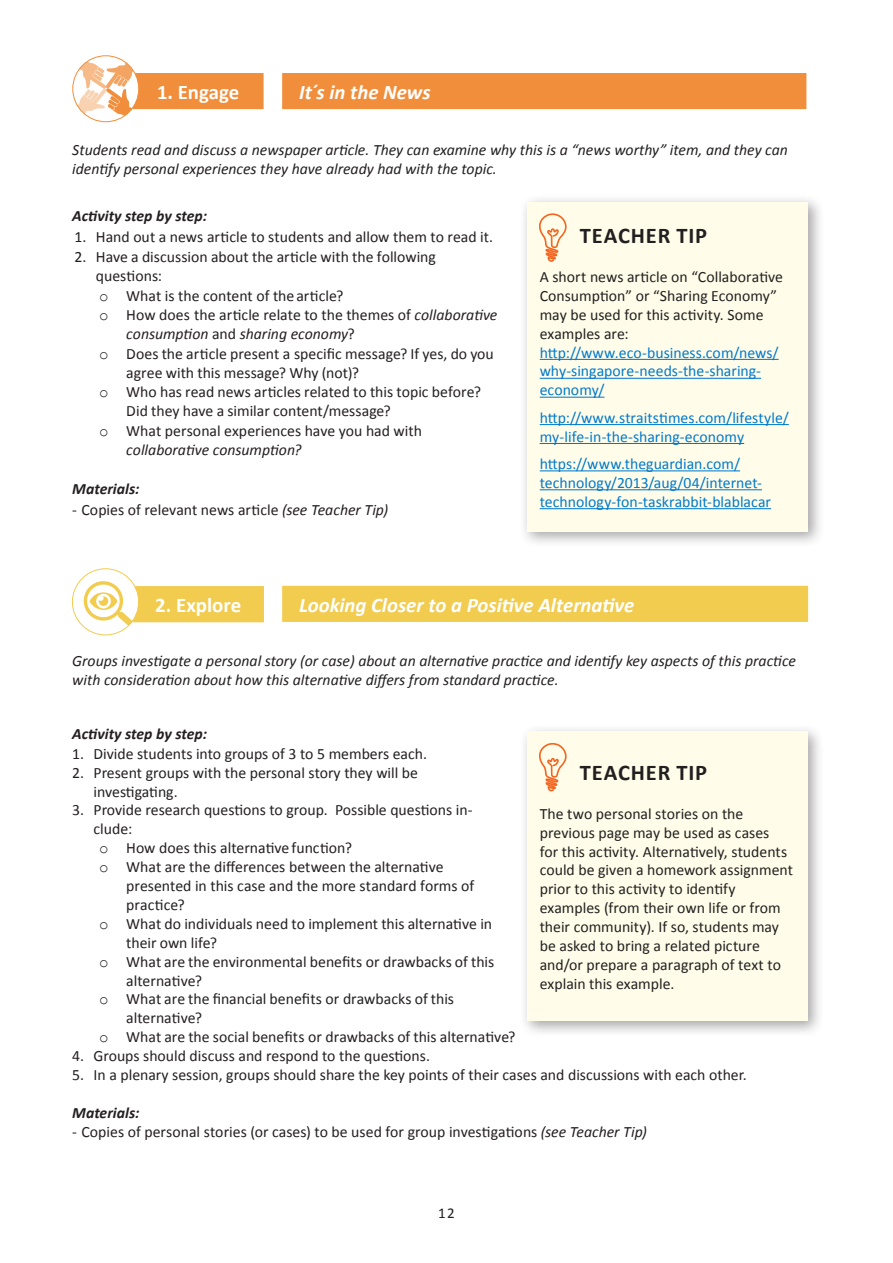
<style>
.page{position:relative;width:893px;height:1263px;background:#fff}
.page>*{position:absolute;margin:0;border:0;box-sizing:border-box;transform-origin:0 0}
.t1{font:700 22.5px "Calibri";letter-spacing:.04em;color:#231f20}
.t2{font:italic 700 20.85px "Calibri";color:#fff}
.t3{font:700 20.85px "Calibri";color:#fff}
.t4{font:15.75px/18.9px "Calibri";color:#231f20}
.t5{font:italic 15.75px/18.9px "Calibri";color:#231f20}
.t6{font:15.75px/18.9px "Calibri";color:#0079cd}
.t7{font:italic 700 15.75px "Calibri";color:#231f20}
.t8{font:15px "Calibri";color:#231f20}
.s1{font-family:"Courier New"}
.s2{font-style:italic}
.s3{font-style:normal}
</style>
<div class="page">
<div style="left:132px;top:72px;width:132px;height:38px;background:#f18e3b"></div>
<div style="left:131px;top:72px;width:134px;height:39px;border:2px solid #fff"></div>
<svg style="left:74px;top:58px;width:63px;height:61px"></svg>
<div style="left:72px;top:55px;width:67px;height:67px;border:1px solid #f18e3b;border-radius:50%"></div>
<div style="left:519px;top:194px;width:306px;height:354px;background:#231f20;opacity:.4"></div>
<div style="left:527px;top:202px;width:281px;height:329px;background:#fffde9"></div>
<hr style="left:540px;top:359px;width:239px;height:1px;background:#0079cd">
<hr style="left:540px;top:378px;width:221px;height:1px;background:#0079cd">
<hr style="left:540px;top:397px;width:64px;height:1px;background:#0079cd">
<hr style="left:540px;top:424px;width:249px;height:1px;background:#0079cd">
<hr style="left:540px;top:443px;width:204px;height:1px;background:#0079cd">
<hr style="left:540px;top:470px;width:200px;height:1px;background:#0079cd">
<hr style="left:540px;top:489px;width:222px;height:1px;background:#0079cd">
<hr style="left:540px;top:508px;width:231px;height:1px;background:#0079cd">
<div style="left:519px;top:724px;width:306px;height:313px;background:#231f20;opacity:.4"></div>
<div style="left:527px;top:731px;width:281px;height:289px;background:#fffde9"></div>
<svg style="left:539px;top:213px;width:28px;height:49px"></svg>
<svg style="left:539px;top:743px;width:28px;height:48px"></svg>
<div style="left:132px;top:585px;width:133px;height:38px;background:#f2cc4f"></div>
<div style="left:131px;top:584px;width:134px;height:40px;border:2px solid #fff"></div>
<svg style="left:81px;top:579px;width:58px;height:53px"></svg>
<div style="left:72px;top:568px;width:67px;height:67px;border:1px solid #f2cc4f;border-radius:50%"></div>
<div style="left:281px;top:72px;width:526px;height:38px;background:#f18e3b"></div>
<div style="left:281px;top:72px;width:527px;height:39px;border:2px solid #fff"></div>
<div style="left:281px;top:585px;width:528px;height:38px;background:#f2cc4f"></div>
<div style="left:281px;top:584px;width:529px;height:39px;border:2px solid #fff"></div>
<h2 class="t3" style="left:157px;top:79px;width:84px">1. Engage</h2>
<h2 class="t2" style="left:299px;top:79px;width:133px">It´s in the News</h2>
<p class="t5" style="left:72px;top:139px;width:717px">Students read and discuss a newspaper article. They can examine why this is a “news worthy” item, and they can identify personal experiences they have already had with the topic.</p>
<p class="t7" style="left:72px;top:206px;width:136px">Activity step by step:</p>
<p class="t4" style="left:75px;top:227px;width:420px">1. Hand out a news article to students and allow them to read it.</p>
<p class="t4" style="left:75px;top:247px;width:363px">2. Have a discussion about the article with the following</p>
<p class="t4" style="left:96px;top:266px;width:68px">questions:</p>
<p class="t4" style="left:99px;top:286px;width:246px"><span class="s1">o</span> What is the content of the article?</p>
<p class="t4" style="left:99px;top:305px;width:400px"><span class="s1">o</span> How does the article relate to the themes of <span class="s2">collaborative</span></p>
<p class="t5" style="left:126px;top:324px;width:230px">consumption <span class="s3">and</span> sharing economy<span class="s3">?</span></p>
<p class="t4" style="left:99px;top:344px;width:396px"><span class="s1">o</span> Does the article present a specific message? If yes, do you</p>
<p class="t4" style="left:126px;top:363px;width:234px">agree with this message? Why (not)?</p>
<p class="t4" style="left:99px;top:383px;width:383px"><span class="s1">o</span> Who has read news articles related to this topic before?</p>
<p class="t4" style="left:126px;top:402px;width:266px">Did they have a similar content/message?</p>
<p class="t4" style="left:99px;top:421px;width:324px"><span class="s1">o</span> What personal experiences have you had with</p>
<p class="t5" style="left:126px;top:440px;width:177px">collaborative consumption?</p>
<p class="t7" style="left:72px;top:478px;width:69px">Materials:</p>
<p class="t4" style="left:72px;top:501px;width:318px">- Copies of relevant news article <span class="s2">(see Teacher Tip)</span></p>
<h1 class="t1" style="left:580px;top:221px;width:129px">TEACHER TIP</h1>
<p class="t4" style="left:540px;top:267px;width:245px">A short news article on “Collaborative<br>Consumption” or “Sharing Economy” may be used for this activity. Some examples are:</p>
<p class="t6" style="left:540px;top:343px;width:240px">http://www.eco-business.com/news/ why-singapore-needs-the-sharing&shy;economy/</p>
<p class="t6" style="left:540px;top:408px;width:251px">http://www.straitstimes.com/lifestyle/ my-life-in-the-sharing-economy</p>
<p class="t6" style="left:540px;top:454px;width:233px">https://www.theguardian.com/ technology/2013/aug/04/internet&shy;technology-fon-taskrabbit-blablacar</p>
<h2 class="t3" style="left:155px;top:592px;width:88px">2. Explore</h2>
<h2 class="t2" style="left:299px;top:591px;width:337px">Looking Closer to a Positive Alternative</h2>
<p class="t5" style="left:72px;top:651px;width:725px">Groups investigate a personal story (or case) about an alternative practice and identify key aspects of this practice with consideration about how this alternative differs from standard practice.</p>
<p class="t7" style="left:72px;top:724px;width:136px">Activity step by step:</p>
<p class="t4" style="left:72px;top:744px;width:356px">1. Divide students into groups of 3 to 5 members each.</p>
<p class="t4" style="left:94px;top:763px;width:326px;text-indent:-21px">2. Present groups with the personal story they will be investigating.</p>
<p class="t4" style="left:72px;top:801px;width:402px">3. Provide research questions to group. Possible questions in-</p>
<p class="t4" style="left:94px;top:820px;width:40px">clude:</p>
<p class="t4" style="left:99px;top:839px;width:254px"><span class="s1">o</span> How does this alternative function?</p>
<p class="t4" style="left:99px;top:857px;width:346px"><span class="s1">o</span> What are the differences between the alternative</p>
<p class="t4" style="left:126px;top:876px;width:350px">presented in this case and the more standard forms of</p>
<p class="t4" style="left:126px;top:895px;width:60px">practice?</p>
<p class="t4" style="left:99px;top:914px;width:394px"><span class="s1">o</span> What do individuals need to implement this alternative in</p>
<p class="t4" style="left:126px;top:933px;width:92px">their own life?</p>
<p class="t4" style="left:99px;top:952px;width:397px"><span class="s1">o</span> What are the environmental benefits or drawbacks of this</p>
<p class="t4" style="left:126px;top:971px;width:77px">alternative?</p>
<p class="t4" style="left:99px;top:990px;width:356px"><span class="s1">o</span> What are the financial benefits or drawbacks of this</p>
<p class="t4" style="left:126px;top:1009px;width:77px">alternative?</p>
<p class="t4" style="left:99px;top:1028px;width:418px"><span class="s1">o</span> What are the social benefits or drawbacks of this alternative?</p>
<p class="t4" style="left:72px;top:1046px;width:359px">4. Groups should discuss and respond to the questions.</p>
<p class="t4" style="left:72px;top:1065px;width:676px">5. In a plenary session, groups should share the key points of their cases and discussions with each other.</p>
<p class="t7" style="left:72px;top:1103px;width:69px">Materials:</p>
<p class="t4" style="left:72px;top:1122px;width:576px">- Copies of personal stories (or cases) to be used for group investigations <span class="s2">(see Teacher Tip)</span></p>
<h1 class="t1" style="left:580px;top:758px;width:129px">TEACHER TIP</h1>
<p class="t4" style="left:540px;top:804px;width:255px">The two personal stories on the previous page may be used as cases<br>for this activity. Alternatively, students could be given a homework assignment prior to this activity to identify examples (from their own life or from their community). If so, students may be asked to bring a related picture and/or prepare a paragraph of text to explain this example.</p>
<p class="t8" style="left:438px;top:1204px;width:18px">12</p>
</div>
